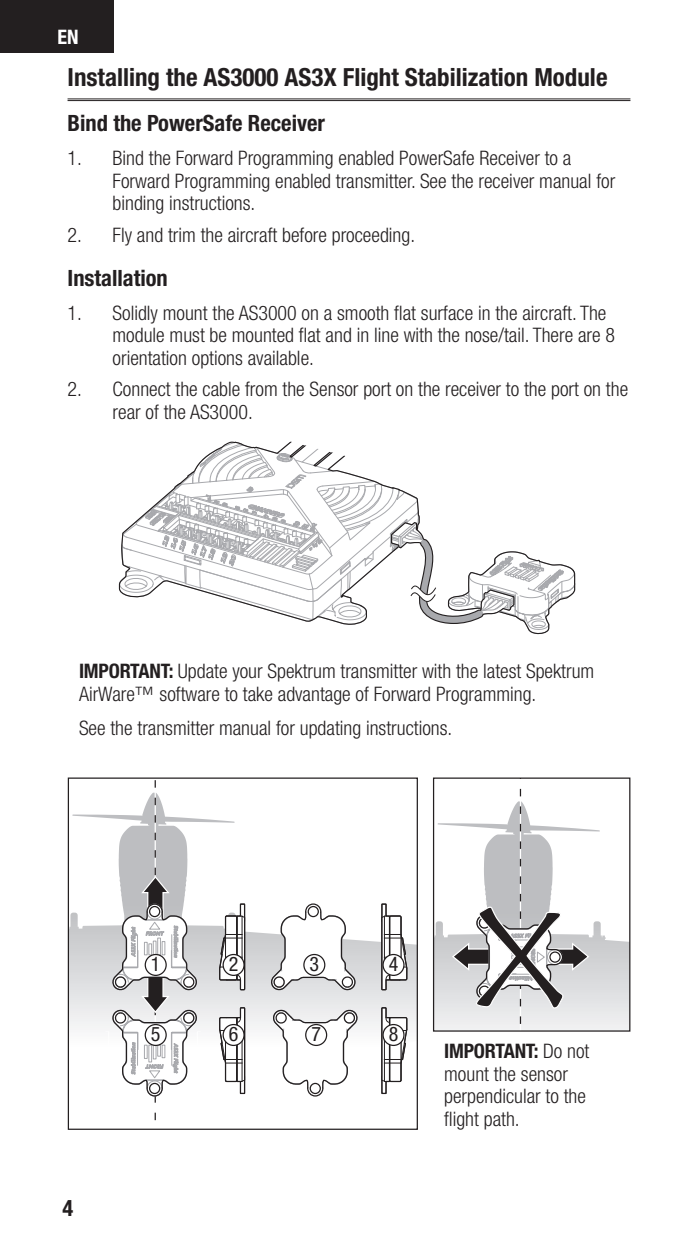
<style>
.page{position:relative;width:698px;height:1260px;background:#fff}
.page>*{position:absolute;margin:0;border:0;box-sizing:border-box;transform-origin:0 0}
.t1{font:700 condensed 25px "Helvetica Neue LT Std";color:#231f20}
.t2{font:700 condensed 22.5px "Helvetica Neue LT Std";color:#231f20}
.t3{font:300 condensed 20px/22.5px "Helvetica Neue LT Std";color:#231f20}
.t4{font:condensed 20px "Helvetica Neue LT Std";color:#231f20}
.t5{font:700 condensed 20px "Helvetica Neue LT Std";color:#fff}
.s1{font-weight:700}
</style>
<div class="page">
<div style="left:0;top:0;width:113px;height:53px;background:#231f20"></div>
<hr style="left:68px;top:98px;width:562px;height:1px;background:#231f20">
<hr style="left:68px;top:100px;width:562px;height:1px;background:#231f20">
<svg style="left:70px;top:814px;width:346px;height:214px"></svg>
<svg style="left:111px;top:780px;width:87px;height:341px"></svg>
<svg style="left:272px;top:1009px;width:86px;height:88px"></svg>
<svg style="left:270px;top:903px;width:86px;height:88px"></svg>
<div style="left:145px;top:955px;width:21px;height:20px;background:#fff;border-radius:50%"></div>
<div style="left:145px;top:954px;width:22px;height:22px;border:1px solid #231f20;border-radius:50%"></div>
<div style="left:304px;top:955px;width:21px;height:20px;background:#fff;border-radius:50%"></div>
<div style="left:303px;top:954px;width:22px;height:22px;border:1px solid #231f20;border-radius:50%"></div>
<div style="left:145px;top:1025px;width:21px;height:20px;background:#fff;border-radius:50%"></div>
<div style="left:145px;top:1024px;width:22px;height:22px;border:1px solid #231f20;border-radius:50%"></div>
<div style="left:306px;top:1025px;width:20px;height:20px;background:#fff;border-radius:50%"></div>
<div style="left:305px;top:1024px;width:22px;height:22px;border:1px solid #231f20;border-radius:50%"></div>
<svg style="left:218px;top:903px;width:28px;height:88px"></svg>
<svg style="left:380px;top:903px;width:28px;height:88px"></svg>
<svg style="left:218px;top:1007px;width:28px;height:88px"></svg>
<svg style="left:380px;top:1007px;width:28px;height:88px"></svg>
<div style="left:383px;top:955px;width:21px;height:20px;background:#fff;border-radius:50%"></div>
<div style="left:382px;top:954px;width:22px;height:22px;border:1px solid #231f20;border-radius:50%"></div>
<div style="left:223px;top:955px;width:21px;height:20px;background:#fff;border-radius:50%"></div>
<div style="left:222px;top:954px;width:22px;height:22px;border:1px solid #231f20;border-radius:50%"></div>
<div style="left:223px;top:1025px;width:21px;height:20px;background:#fff;border-radius:50%"></div>
<div style="left:222px;top:1024px;width:22px;height:22px;border:1px solid #231f20;border-radius:50%"></div>
<div style="left:383px;top:1025px;width:21px;height:20px;background:#fff;border-radius:50%"></div>
<div style="left:382px;top:1024px;width:22px;height:22px;border:1px solid #231f20;border-radius:50%"></div>
<div style="left:68px;top:778px;width:350px;height:352px;border:1px solid #231f20"></div>
<svg style="left:435px;top:823px;width:193px;height:207px"></svg>
<svg style="left:451px;top:788px;width:139px;height:242px"></svg>
<div style="left:433px;top:778px;width:197px;height:254px;border:1px solid #231f20"></div>
<svg style="left:119px;top:441px;width:456px;height:194px"></svg>
<p class="t5" style="left:57px;top:25px;width:23px">EN</p>
<p class="t1" style="left:68px;top:62px;width:541px">Installing the AS3000 AS3X Flight Stabilization Module</p>
<p class="t2" style="left:67px;top:110px;width:259px">Bind the PowerSafe Receiver</p>
<p class="t3" style="left:112px;top:147px;width:504px;text-indent:-45px">1. Bind the Forward Programming enabled PowerSafe Receiver to a<br>Forward Programming enabled transmitter. See the receiver manual for binding instructions.</p>
<p class="t3" style="left:68px;top:223px;width:349px">2. Fly and trim the aircraft before proceeding.</p>
<p class="t2" style="left:68px;top:264px;width:102px">Installation</p>
<p class="t3" style="left:112px;top:301px;width:504px;text-indent:-45px">1. Solidly mount the AS3000 on a smooth flat surface in the aircraft. The module must be mounted flat and in line with the nose/tail. There are 8 orientation options available.</p>
<p class="t3" style="left:112px;top:378px;width:517px;text-indent:-45px">2. Connect the cable from the Sensor port on the receiver to the port on the rear of the AS3000.</p>
<p class="t3" style="left:79px;top:660px;width:516px"><span class="s1">IMPORTANT:</span> Update your Spektrum transmitter with the latest Spektrum<br>AirWare™ software to take advantage of Forward Programming.</p>
<p class="t3" style="left:79px;top:716px;width:375px">See the transmitter manual for updating instructions.</p>
<p class="t4" style="left:151px;top:952px;width:11px">1</p>
<p class="t4" style="left:309px;top:952px;width:11px">3</p>
<p class="t4" style="left:229px;top:952px;width:11px">2</p>
<p class="t4" style="left:388px;top:952px;width:11px">4</p>
<p class="t2" style="left:63px;top:1195px;width:12px">4</p>
<p class="t4" style="left:229px;top:1023px;width:11px">6</p>
<p class="t4" style="left:388px;top:1023px;width:11px">8</p>
<p class="t4" style="left:151px;top:1023px;width:11px">5</p>
<p class="t4" style="left:311px;top:1023px;width:11px">7</p>
<p class="t3" style="left:444px;top:1040px;width:147px"><span class="s1">IMPORTANT:</span> Do not mount the sensor perpendicular to the flight path.</p>
</div>
